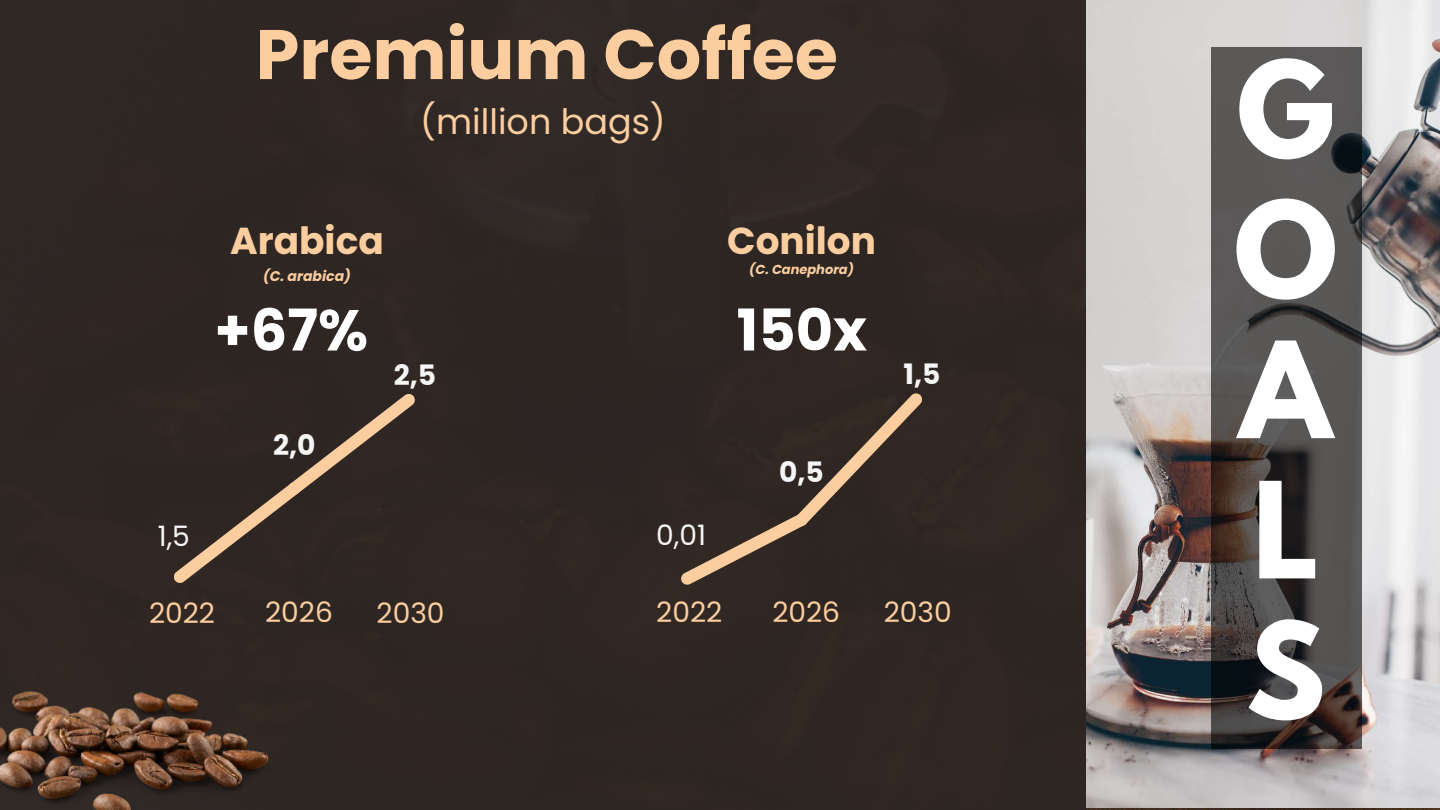
<style>
.page{position:relative;width:1440px;height:810px;background:#fff}
.page>*{position:absolute;margin:0;border:0;box-sizing:border-box;transform-origin:0 0}
.t1{font:700 118.3px/140.2px "League Spartan";color:#fff}
.t2{font:700 70px "Poppins";color:#fbcd9f}
.t3{font:700 57.6px "Poppins";color:#fff}
.t4{font:700 37.5px "Poppins";color:#fbcd9f}
.t5{font:35px "Poppins";color:#fbcd9f}
.t6{font:28.1px "Poppins";color:#fbcd9f}
.t7{font:700 28.1px "Poppins";color:#f5f5f5}
.t8{font:28.1px "Poppins";color:#f5f5f5}
.t9{font:italic 700 14px "Poppins";color:#fbcd9f}
.t10{font:italic 700 13px "Poppins";color:#fbcd9f}
</style>
<div class="page">
<div style="left:0;top:0;width:1086px;height:810px;background:#2e2724"></div>
<svg style="left:174px;top:394px;width:241px;height:189px"></svg>
<svg style="left:681px;top:393px;width:241px;height:192px"></svg>
<img style="left:1086px;top:0;width:354px;height:807px">
<svg style="left:1211px;top:47px;width:150px;height:702px;background:#4d4a49"></svg>
<img style="left:0;top:691px;width:269px;height:119px">
<h2 class="t2" style="left:256px;top:6px;width:584px">Premium Coffee</h2>
<p class="t5" style="left:420px;top:98px;width:247px">(million bags)</p>
<h3 class="t4" style="left:230px;top:215px;width:155px">Arabica</h3>
<p class="t9" style="left:263px;top:266px;width:89px">(C. arabica)</p>
<h3 class="t4" style="left:727px;top:215px;width:150px">Conilon</h3>
<p class="t10" style="left:749px;top:260px;width:106px">(C. Canephora)</p>
<p class="t8" style="left:158px;top:516px;width:34px">1,5</p>
<h3 class="t3" style="left:214px;top:290px;width:155px">+67%</h3>
<h3 class="t3" style="left:737px;top:290px;width:132px">150x</h3>
<p class="t7" style="left:273px;top:426px;width:44px">2,0</p>
<p class="t7" style="left:394px;top:355px;width:44px">2,5</p>
<p class="t8" style="left:656px;top:516px;width:51px">0,01</p>
<p class="t7" style="left:779px;top:452px;width:46px">0,5</p>
<p class="t7" style="left:904px;top:355px;width:38px">1,5</p>
<p class="t6" style="left:149px;top:593px;width:68px">2022</p>
<p class="t6" style="left:265px;top:593px;width:69px">2026</p>
<p class="t6" style="left:377px;top:593px;width:69px">2030</p>
<p class="t6" style="left:656px;top:593px;width:68px">2022</p>
<p class="t6" style="left:772px;top:592px;width:69px">2026</p>
<p class="t6" style="left:884px;top:593px;width:69px">2030</p>
<h1 class="t1" style="left:1234px;top:55px;width:105px">G<br>O<br>A<br>L<br>S</h1>
</div>
